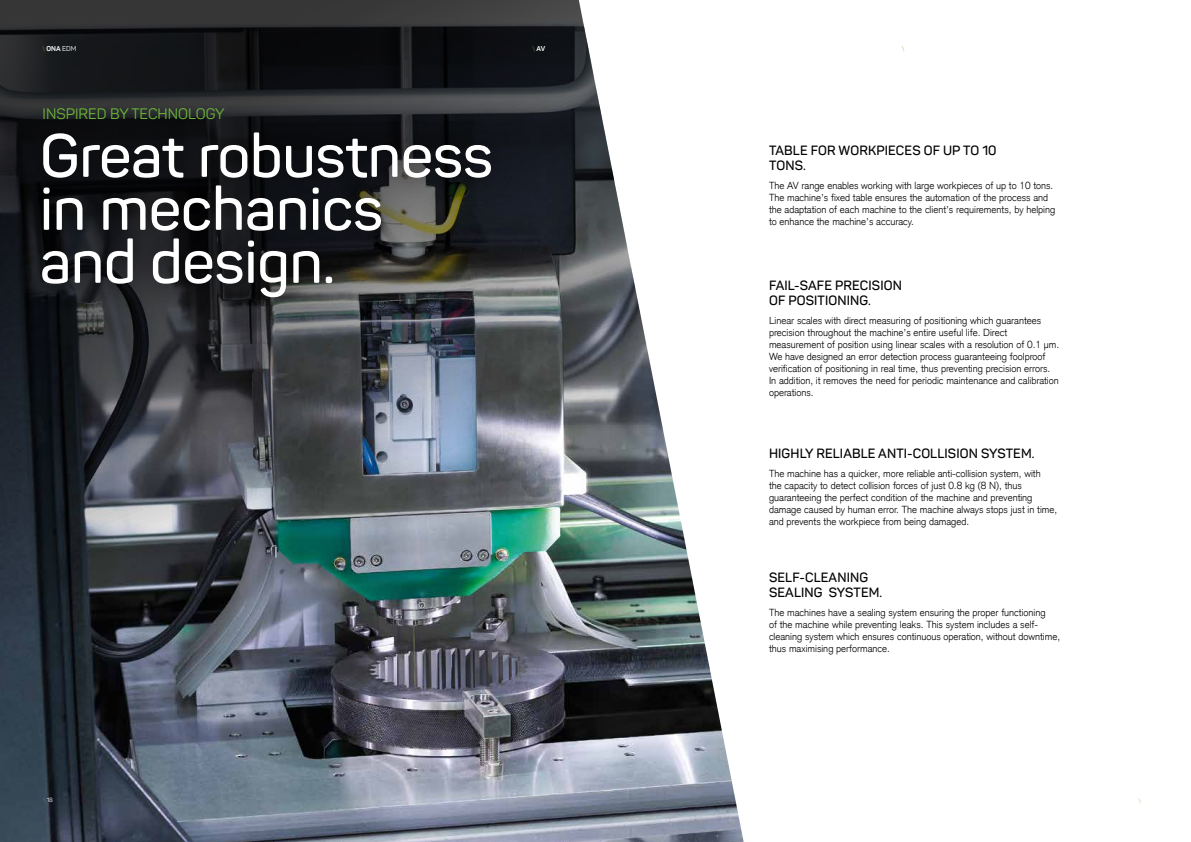
<style>
.page{position:relative;width:1191px;height:842px;background:#fff}
.page>*{position:absolute;margin:0;border:0;box-sizing:border-box;transform-origin:0 0}
.t1{font:600 60px/53px "Panton";color:#fff}
.t2{font:15px "Panton";color:#6cb537}
.t3{font:600 13.3px/14.9px "Panton";letter-spacing:.01em;color:#000}
.t4{font:300 10px/12px "Akzidenz Grotesk";color:#000}
.t5{font:700 7px "Panton";color:#fff}
.t6{font:6px "Panton";color:#fff}
.s1{font-weight:300;color:#6cb537}
.s2{font-weight:400}
</style>
<div class="page">
<img style="left:0;top:0;width:744px;height:842px">
<div style="left:18px;top:109px;width:497px;height:213px;background:#000;opacity:.56"></div>
<p class="t5" style="left:43px;top:44px;width:35px"><span class="s1">\</span> ONA <span class="s2">EDM</span></p>
<p class="t5" style="left:532px;top:44px;width:14px"><span class="s1">\</span> AV</p>
<h2 class="t2" style="left:43px;top:104px;width:183px">INSPIRED BY TECHNOLOGY</h2>
<h1 class="t1" style="left:40px;top:129px;width:454px">Great robustness in mechanics and design.</h1>
<p class="t6" style="left:43px;top:796px;width:11px"><span class="s1">\</span>18</p>
<h3 class="t3" style="left:769px;top:143px;width:229px">TABLE FOR WORKPIECES OF UP TO 10<br>TONS.</h3>
<p class="t4" style="left:769px;top:180px;width:288px">The AV range enables working with large workpieces of up to 10 tons.<br>The machine’s fixed table ensures the automation of the process and the adaptation of each machine to the client’s requirements, by helping to enhance the machine’s accuracy.</p>
<h3 class="t3" style="left:769px;top:277px;width:134px">FAIL-SAFE PRECISION<br>OF POSITIONING.</h3>
<p class="t4" style="left:769px;top:314px;width:292px">Linear scales with direct measuring of positioning which guarantees precision throughout the machine’s entire useful life. Direct measurement of position using linear scales with a resolution of 0.1 µm.<br>We have designed an error detection process guaranteeing foolproof verification of positioning in real time, thus preventing precision errors.<br>In addition, it removes the need for periodic maintenance and calibration operations.</p>
<h3 class="t3" style="left:769px;top:445px;width:267px">HIGHLY RELIABLE ANTI-COLLISION SYSTEM.</h3>
<p class="t4" style="left:769px;top:467px;width:290px">The machine has a quicker, more reliable anti-collision system, with<br>the capacity to detect collision forces of just 0.8 kg (8 N), thus guaranteeing the perfect condition of the machine and preventing damage caused by human error. The machine always stops just in time, and prevents the workpiece from being damaged.</p>
<h3 class="t3" style="left:769px;top:570px;width:115px">SELF-CLEANING<br>SEALING SYSTEM.</h3>
<p class="t4" style="left:769px;top:606px;width:293px">The machines have a sealing system ensuring the proper functioning<br>of the machine while preventing leaks. This system includes a self&shy;cleaning system which ensures continuous operation, without downtime, thus maximising performance.</p>
</div>
